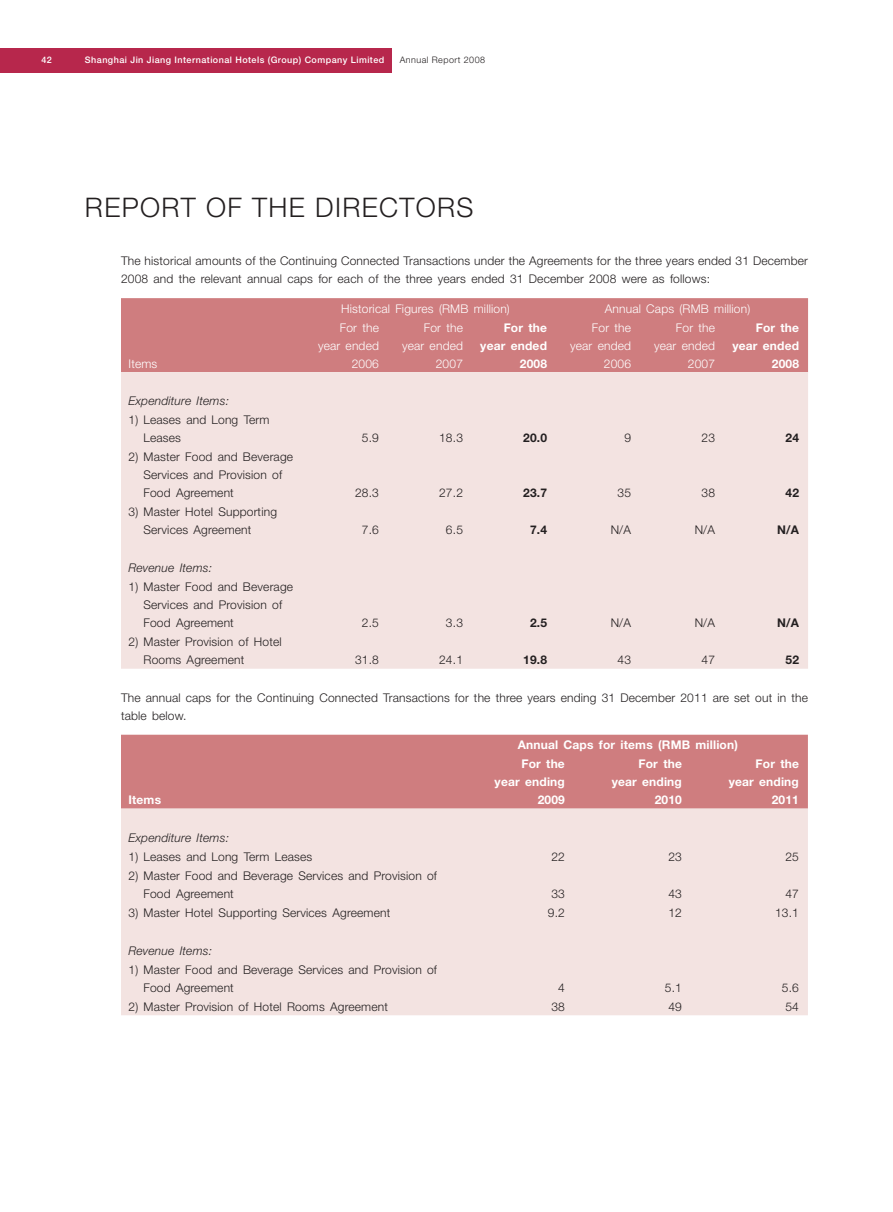
<style>
.page{position:relative;width:893px;height:1212px;background:#fff}
.page>*{position:absolute;margin:0;border:0;box-sizing:border-box;transform-origin:0 0}
.t1{font:300 27px "Helvetica Neue LT Std";letter-spacing:.05em;color:#231f20}
.t2{font:300 12px/18px "Helvetica Neue LT Std";letter-spacing:.015em;color:#231f20}
.t3{font:700 12px/18px "Helvetica Neue LT Std";letter-spacing:.015em;color:#fff;text-align:right}
.t4{font:300 12px/18px "Helvetica Neue LT Std";letter-spacing:.015em;color:#fff;text-align:right}
.t5{font:italic 300 12px "Helvetica Neue LT Std";letter-spacing:.015em;color:#231f20}
.t6{font:700 12px "Helvetica Neue LT Std";letter-spacing:.015em;color:#231f20}
.t7{font:500 9px "Helvetica Neue LT Std";letter-spacing:.05em;color:#fff}
.t8{font:300 9px "Helvetica Neue LT Std";letter-spacing:.05em;color:#231f20}
</style>
<div class="page">
<div style="left:0;top:48px;width:391px;height:24px;background:#b7274c"></div>
<div style="left:121px;top:298px;width:687px;height:74px;background:#cf7d7f"></div>
<div style="left:121px;top:372px;width:687px;height:297px;background:#f3e3e1"></div>
<div style="left:121px;top:735px;width:687px;height:74px;background:#cf7d7f"></div>
<div style="left:121px;top:809px;width:687px;height:206px;background:#f3e3e1"></div>
<p class="t7" style="left:41px;top:56px;width:12px">42</p>
<p class="t7" style="left:85px;top:56px;width:301px">Shanghai Jin Jiang International Hotels (Group) Company Limited</p>
<p class="t8" style="left:400px;top:56px;width:87px">Annual Report 2008</p>
<h1 class="t1" style="left:85px;top:197px;width:390px">REPORT OF THE DIRECTORS</h1>
<p class="t2" style="left:121px;top:253px;width:688px">The historical amounts of the Continuing Connected Transactions under the Agreements for the three years ended 31 December<br>2008 and the relevant annual caps for each of the three years ended 31 December 2008 were as follows:</p>
<p class="t4" style="left:341px;top:300px;width:170px">Historical Figures (RMB million)</p>
<p class="t4" style="left:605px;top:300px;width:147px">Annual Caps (RMB million)</p>
<p class="t4" style="left:128px;top:355px;width:30px">Items</p>
<p class="t5" style="left:128px;top:397px;width:102px">Expenditure Items:</p>
<p class="t2" style="left:143px;top:412px;width:127px;text-indent:-15px">1) Leases and Long Term<br>Leases</p>
<p class="t2" style="left:143px;top:449px;width:151px;text-indent:-15px">2) Master Food and Beverage<br>Services and Provision of<br>Food Agreement</p>
<p class="t2" style="left:143px;top:504px;width:135px;text-indent:-15px">3) Master Hotel Supporting<br>Services Agreement</p>
<p class="t5" style="left:128px;top:564px;width:85px">Revenue Items:</p>
<p class="t2" style="left:143px;top:579px;width:151px;text-indent:-15px">1) Master Food and Beverage<br>Services and Provision of<br>Food Agreement</p>
<p class="t4" style="left:318px;top:319px;width:62px">For the year ended<br>2006</p>
<p class="t4" style="left:402px;top:319px;width:62px">For the year ended<br>2007</p>
<p class="t3" style="left:480px;top:319px;width:68px">For the year ended<br>2008</p>
<p class="t4" style="left:570px;top:319px;width:62px">For the year ended<br>2006</p>
<p class="t4" style="left:654px;top:319px;width:62px">For the year ended<br>2007</p>
<p class="t3" style="left:732px;top:319px;width:68px">For the year ended<br>2008</p>
<p class="t2" style="left:362px;top:430px;width:19px">5.9</p>
<p class="t2" style="left:439px;top:430px;width:25px">18.3</p>
<p class="t6" style="left:523px;top:434px;width:25px">20.0</p>
<p class="t2" style="left:624px;top:430px;width:8px">9</p>
<p class="t2" style="left:701px;top:430px;width:15px">23</p>
<p class="t6" style="left:785px;top:434px;width:15px">24</p>
<p class="t2" style="left:355px;top:485px;width:25px">28.3</p>
<p class="t2" style="left:439px;top:485px;width:25px">27.2</p>
<p class="t6" style="left:523px;top:489px;width:25px">23.7</p>
<p class="t2" style="left:617px;top:485px;width:15px">35</p>
<p class="t2" style="left:701px;top:485px;width:15px">38</p>
<p class="t6" style="left:785px;top:489px;width:15px">42</p>
<p class="t2" style="left:362px;top:522px;width:19px">7.6</p>
<p class="t2" style="left:446px;top:522px;width:19px">6.5</p>
<p class="t6" style="left:530px;top:526px;width:19px">7.4</p>
<p class="t2" style="left:611px;top:522px;width:22px">N/A</p>
<p class="t2" style="left:695px;top:522px;width:22px">N/A</p>
<p class="t6" style="left:777px;top:526px;width:23px">N/A</p>
<p class="t2" style="left:362px;top:615px;width:19px">2.5</p>
<p class="t2" style="left:446px;top:615px;width:19px">3.3</p>
<p class="t6" style="left:530px;top:619px;width:19px">2.5</p>
<p class="t2" style="left:611px;top:615px;width:22px">N/A</p>
<p class="t2" style="left:695px;top:615px;width:22px">N/A</p>
<p class="t6" style="left:777px;top:619px;width:23px">N/A</p>
<p class="t2" style="left:143px;top:634px;width:140px;text-indent:-15px">2) Master Provision of Hotel<br>Rooms Agreement</p>
<p class="t2" style="left:355px;top:652px;width:25px">31.8</p>
<p class="t2" style="left:439px;top:652px;width:25px">24.1</p>
<p class="t6" style="left:523px;top:656px;width:25px">19.8</p>
<p class="t2" style="left:617px;top:652px;width:15px">43</p>
<p class="t2" style="left:701px;top:652px;width:15px">47</p>
<p class="t6" style="left:785px;top:656px;width:15px">52</p>
<p class="t2" style="left:121px;top:689px;width:688px">The annual caps for the Continuing Connected Transactions for the three years ending 31 December 2011 are set out in the table below.</p>
<p class="t3" style="left:518px;top:737px;width:222px">Annual Caps for items (RMB million)</p>
<p class="t3" style="left:128px;top:792px;width:34px">Items</p>
<p class="t3" style="left:495px;top:756px;width:72px">For the year ending<br>2009</p>
<p class="t3" style="left:612px;top:756px;width:72px">For the year ending<br>2010</p>
<p class="t3" style="left:729px;top:756px;width:72px">For the year ending<br>2011</p>
<p class="t5" style="left:128px;top:833px;width:102px">Expenditure Items:</p>
<p class="t2" style="left:128px;top:849px;width:185px">1) Leases and Long Term Leases</p>
<p class="t2" style="left:551px;top:849px;width:15px">22</p>
<p class="t2" style="left:668px;top:849px;width:15px">23</p>
<p class="t2" style="left:785px;top:849px;width:15px">25</p>
<p class="t2" style="left:143px;top:868px;width:295px;text-indent:-15px">2) Master Food and Beverage Services and Provision of<br>Food Agreement</p>
<p class="t2" style="left:551px;top:886px;width:15px">33</p>
<p class="t2" style="left:668px;top:886px;width:15px">43</p>
<p class="t2" style="left:785px;top:886px;width:15px">47</p>
<p class="t2" style="left:128px;top:905px;width:263px">3) Master Hotel Supporting Services Agreement</p>
<p class="t2" style="left:548px;top:905px;width:19px">9.2</p>
<p class="t2" style="left:668px;top:905px;width:15px">12</p>
<p class="t2" style="left:775px;top:905px;width:25px">13.1</p>
<p class="t5" style="left:128px;top:946px;width:85px">Revenue Items:</p>
<p class="t2" style="left:143px;top:962px;width:295px;text-indent:-15px">1) Master Food and Beverage Services and Provision of<br>Food Agreement</p>
<p class="t2" style="left:558px;top:980px;width:8px">4</p>
<p class="t2" style="left:665px;top:980px;width:19px">5.1</p>
<p class="t2" style="left:782px;top:980px;width:19px">5.6</p>
<p class="t2" style="left:128px;top:999px;width:261px">2) Master Provision of Hotel Rooms Agreement</p>
<p class="t2" style="left:551px;top:999px;width:15px">38</p>
<p class="t2" style="left:668px;top:999px;width:15px">49</p>
<p class="t2" style="left:785px;top:999px;width:15px">54</p>
</div>
